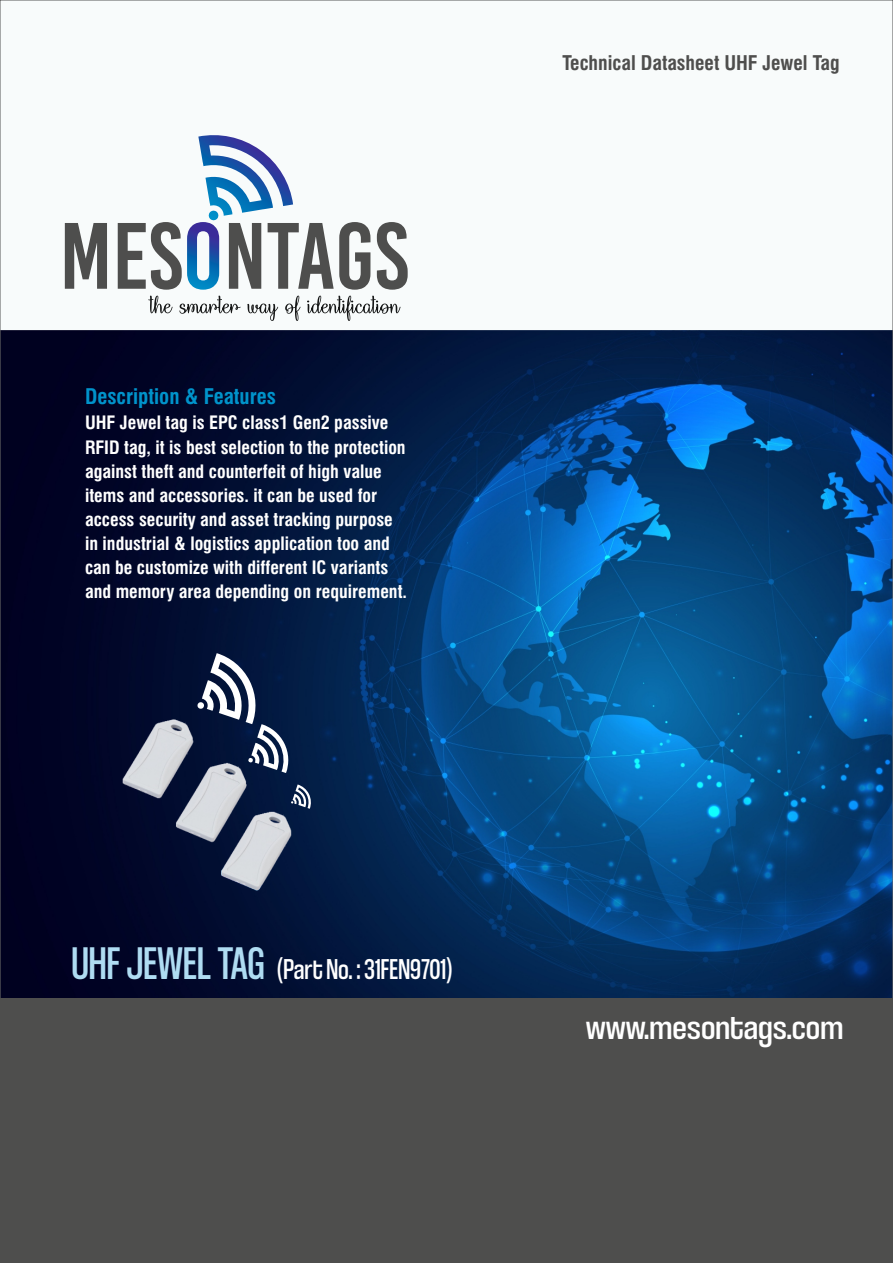
<style>
.page{position:relative;width:893px;height:1263px;background:#f8fbfb}
.page>*{position:absolute;margin:0;border:0;box-sizing:border-box;transform-origin:0 0}
.t1{font:35.85px "Coolvetica Condensed Rg";color:#fff;scale:1.12 1}
.t2{font:30px "Coolvetica Condensed Rg";color:#fff}
.t3{font:700 condensed 21px "Swiss 721 BT";color:#0093cb}
.t4{font:700 condensed 19.8px "Swiss 721 BT";color:#4e4e4d}
.t5{font:700 condensed 18px/24.2px "Swiss 721 BT";color:#fff}
.s1{font-size:47.7px;color:#afdcf2}
</style>
<div class="page">
<img style="left:2px;top:330px;width:889px;height:669px">
<div style="left:0;top:999px;width:893px;height:264px;background:#4e4e4d"></div>
<svg style="left:65px;top:223px;width:42px;height:66px"></svg>
<svg style="left:377px;top:222px;width:31px;height:68px"></svg>
<svg style="left:148px;top:296px;width:252px;height:25px"></svg>
<svg style="left:118px;top:135px;width:252px;height:155px"></svg>
<svg style="left:197px;top:653px;width:92px;height:56px"></svg>
<img style="left:114px;top:709px;width:181px;height:186px">
<svg style="left:291px;top:784px;width:20px;height:25px"></svg>
<p class="t3" style="left:85px;top:388px;width:193px">Description &amp; Features</p>
<p class="t5" style="left:85px;top:413px;width:324px">UHF Jewel tag is EPC class1 Gen2 passive RFID tag, it is best selection to the protection against theft and counterfeit of high value items and accessories. it can be used for access security and asset tracking purpose in industrial &amp; logistics application too and can be customize with different IC variants and memory area depending on requirement.</p>
<p class="t4" style="left:562px;top:55px;width:279px">Technical Datasheet UHF Jewel Tag</p>
<h2 class="t2" style="left:71px;top:955px;width:383px"><span class="s1">UHF JEWEL TAG</span> (Part No. : 31FEN9701)</h2>
<h1 class="t1" style="left:586px;top:1011px;width:231px">www.mesontags.com</h1>
</div>
